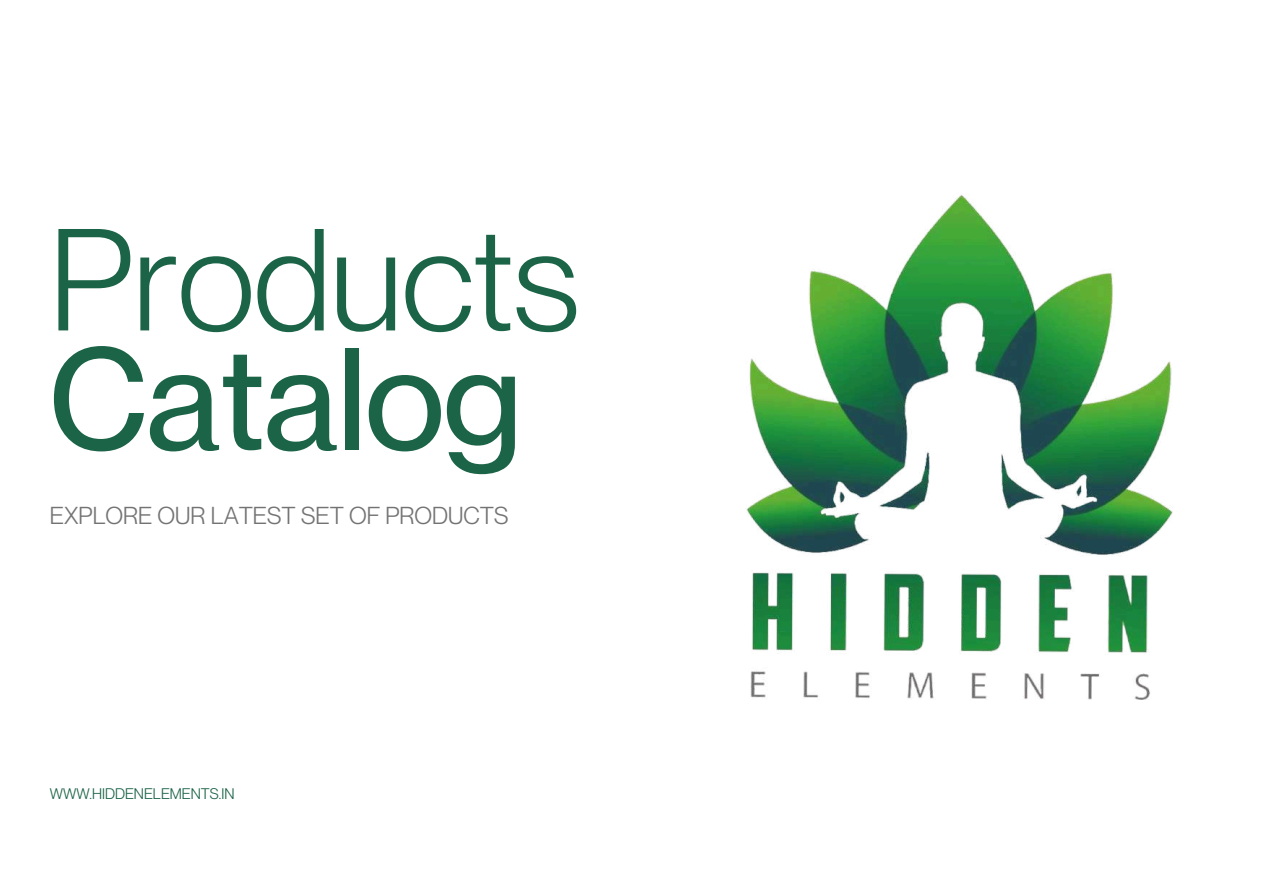
<style>
.page{position:relative;width:1263px;height:894px;background:#fff}
.page>*{position:absolute;margin:0;border:0;box-sizing:border-box;transform-origin:0 0}
.t1{font:141.75px "Neue Montreal";color:#1c6447}
.t2{font:500 141.75px "Neue Montreal";color:#1c6447}
.t3{font:24px "Neue Montreal";color:#737373}
.t4{font:15px "Neue Montreal";color:#1c6447}
</style>
<div class="page">
<img style="left:746px;top:195px;width:427px;height:504px">
<h1 class="t1" style="left:50px;top:192px;width:531px">Products</h1>
<h1 class="t2" style="left:50px;top:311px;width:473px">Catalog</h1>
<p class="t3" style="left:50px;top:500px;width:460px">EXPLORE OUR LATEST SET OF PRODUCTS</p>
<p class="t4" style="left:50px;top:784px;width:186px">WWW.HIDDENELEMENTS.IN</p>
</div>
